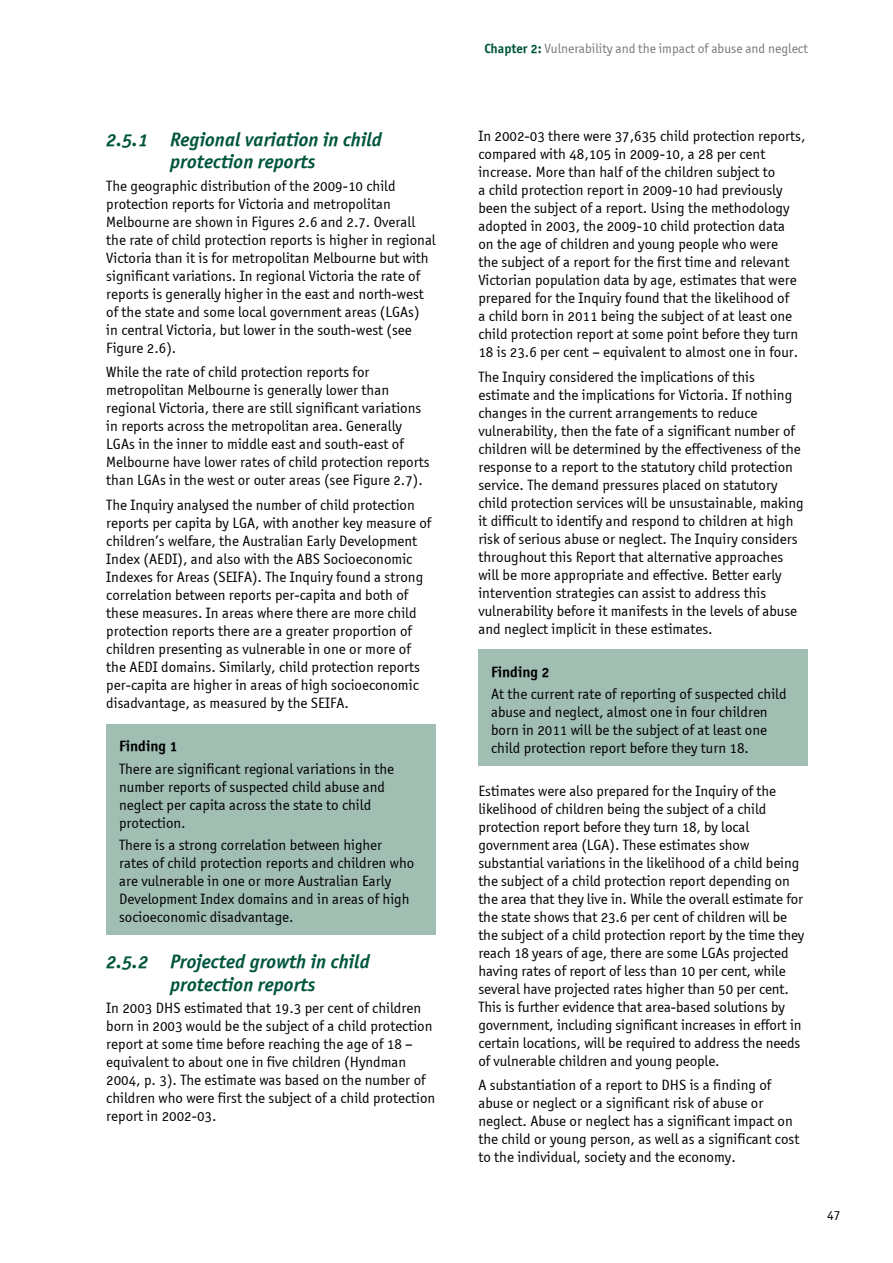
<style>
.page{position:relative;width:893px;height:1263px;background:#fff}
.page>*{position:absolute;margin:0;border:0;box-sizing:border-box;transform-origin:0 0}
.t1{font:19.5px/22.5px "Officina Sans OSITCTT Bold Ita";color:#00553d;text-align:center}
.t2{font:15px/18px "Officina Sans OSITCTT Book";color:#000}
.t3{font:15px "Officina Sans OSITCTT Bold";color:#000}
.t4{font:13.5px "Officina Sans OSITCTT Book";color:#77787b}
.t5{font:13.5px "Officina Sans OSITCTT Book";color:#000}
.s1{font-family:"Officina Sans OSITCTT Bold";color:#00553d}
</style>
<div class="page">
<div style="left:106px;top:724px;width:330px;height:211px;background:#a1beb3"></div>
<div style="left:478px;top:650px;width:330px;height:116px;background:#a1beb3"></div>
<h1 class="t1" style="left:106px;top:128px;width:277px">2.5.1 Regional variation in child protection reports</h1>
<p class="t2" style="left:106px;top:177px;width:331px">The geographic distribution of the 2009-10 child protection reports for Victoria and metropolitan Melbourne are shown in Figures 2.6 and 2.7. Overall the rate of child protection reports is higher in regional Victoria than it is for metropolitan Melbourne but with significant variations. In regional Victoria the rate of reports is generally higher in the east and north-west of the state and some local government areas (LGAs)<br>in central Victoria, but lower in the south-west (see Figure 2.6).</p>
<p class="t2" style="left:106px;top:363px;width:325px">While the rate of child protection reports for metropolitan Melbourne is generally lower than regional Victoria, there are still significant variations in reports across the metropolitan area. Generally LGAs in the inner to middle east and south-east of Melbourne have lower rates of child protection reports than LGAs in the west or outer areas (see Figure 2.7).</p>
<p class="t2" style="left:106px;top:495px;width:327px">The Inquiry analysed the number of child protection reports per capita by LGA, with another key measure of children’s welfare, the Australian Early Development Index (AEDI), and also with the ABS Socioeconomic Indexes for Areas (SEIFA). The Inquiry found a strong correlation between reports per-capita and both of these measures. In areas where there are more child protection reports there are a greater proportion of children presenting as vulnerable in one or more of the AEDI domains. Similarly, child protection reports per-capita are higher in areas of high socioeconomic disadvantage, as measured by the SEIFA.</p>
<p class="t3" style="left:119px;top:737px;width:60px">Finding 1</p>
<p class="t2" style="left:119px;top:759px;width:277px">There are significant regional variations in the number reports of suspected child abuse and neglect per capita across the state to child protection.</p>
<p class="t2" style="left:119px;top:836px;width:297px">There is a strong correlation between higher rates of child protection reports and children who are vulnerable in one or more Australian Early Development Index domains and in areas of high socioeconomic disadvantage.</p>
<h1 class="t1" style="left:106px;top:950px;width:265px">2.5.2 Projected growth in child protection reports</h1>
<p class="t2" style="left:106px;top:999px;width:330px">In 2003 DHS estimated that 19.3 per cent of children born in 2003 would be the subject of a child protection report at some time before reaching the age of 18 – equivalent to about one in five children (Hyndman 2004, p. 3). The estimate was based on the number of children who were first the subject of a child protection report in 2002-03.</p>
<p class="t4" style="left:484px;top:41px;width:325px"><span class="s1">Chapter 2:</span> Vulnerability and the impact of abuse and neglect</p>
<p class="t2" style="left:478px;top:127px;width:329px">In 2002-03 there were 37,635 child protection reports, compared with 48,105 in 2009-10, a 28 per cent increase. More than half of the children subject to<br>a child protection report in 2009-10 had previously been the subject of a report. Using the methodology adopted in 2003, the 2009-10 child protection data<br>on the age of children and young people who were<br>the subject of a report for the first time and relevant Victorian population data by age, estimates that were prepared for the Inquiry found that the likelihood of<br>a child born in 2011 being the subject of at least one child protection report at some point before they turn 18 is 23.6 per cent – equivalent to almost one in four.</p>
<p class="t2" style="left:478px;top:368px;width:327px">The Inquiry considered the implications of this estimate and the implications for Victoria. If nothing changes in the current arrangements to reduce vulnerability, then the fate of a significant number of children will be determined by the effectiveness of the response to a report to the statutory child protection service. The demand pressures placed on statutory child protection services will be unsustainable, making it difficult to identify and respond to children at high risk of serious abuse or neglect. The Inquiry considers throughout this Report that alternative approaches will be more appropriate and effective. Better early intervention strategies can assist to address this vulnerability before it manifests in the levels of abuse and neglect implicit in these estimates.</p>
<p class="t3" style="left:491px;top:662px;width:60px">Finding 2</p>
<p class="t2" style="left:491px;top:685px;width:297px">At the current rate of reporting of suspected child abuse and neglect, almost one in four children born in 2011 will be the subject of at least one child protection report before they turn 18.</p>
<p class="t2" style="left:478px;top:781px;width:327px">Estimates were also prepared for the Inquiry of the likelihood of children being the subject of a child protection report before they turn 18, by local government area (LGA). These estimates show substantial variations in the likelihood of a child being the subject of a child protection report depending on the area that they live in. While the overall estimate for the state shows that 23.6 per cent of children will be the subject of a child protection report by the time they reach 18 years of age, there are some LGAs projected having rates of report of less than 10 per cent, while several have projected rates higher than 50 per cent.<br>This is further evidence that area-based solutions by government, including significant increases in effort in certain locations, will be required to address the needs of vulnerable children and young people.</p>
<p class="t2" style="left:478px;top:1076px;width:322px">A substantiation of a report to DHS is a finding of abuse or neglect or a significant risk of abuse or neglect. Abuse or neglect has a significant impact on the child or young person, as well as a significant cost to the individual, society and the economy.</p>
<p class="t5" style="left:827px;top:1206px;width:15px">47</p>
</div>
